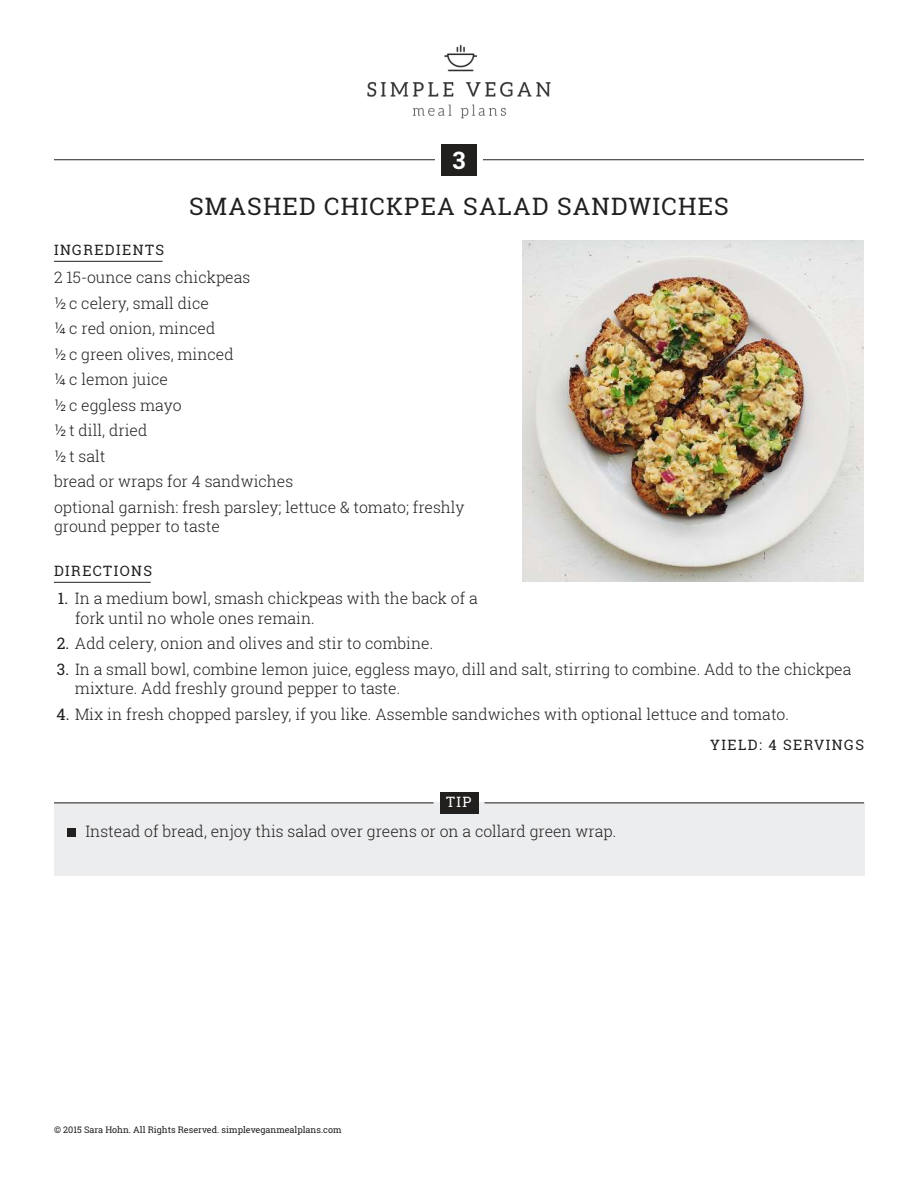
<style>
.page{position:relative;width:918px;height:1188px;background:#fff}
.page>*{position:absolute;margin:0;border:0;box-sizing:border-box;transform-origin:0 0}
.t1{font:24px "Roboto Slab";letter-spacing:.05em;color:#221f1f}
.t2{font:700 24px "Roboto Slab";color:#fff}
.t3{font:300 15.75px/25.5px "Roboto Slab";color:#221f1f}
.t4{font:14.25px "Roboto Slab";letter-spacing:.1em;color:#221f1f}
.t5{font:14.25px "Roboto Slab";color:#fff}
.t6{font:9px "Roboto Slab";color:#221f1f}
.s1{font-weight:400}
</style>
<div class="page">
<img style="left:367px;top:44px;width:184px;height:75px">
<hr style="left:54px;top:261px;width:109px;height:1px;background:#221f1f">
<hr style="left:54px;top:582px;width:97px;height:1px;background:#221f1f">
<div style="left:441px;top:144px;width:36px;height:31px;background:#221f1f"></div>
<hr style="left:54px;top:159px;width:381px;height:1px;background:#221f1f">
<hr style="left:483px;top:159px;width:381px;height:1px;background:#221f1f">
<img style="left:522px;top:240px;width:342px;height:342px">
<div style="left:54px;top:802px;width:810px;height:74px;background:#ecedee"></div>
<div style="left:68px;top:828px;width:9px;height:9px;background:#221f1f"></div>
<hr style="left:54px;top:802px;width:380px;height:1px;background:#221f1f">
<hr style="left:485px;top:802px;width:379px;height:1px;background:#221f1f">
<div style="left:440px;top:792px;width:39px;height:22px;background:#221f1f"></div>
<h1 class="t2" style="left:452px;top:151px;width:15px">3</h1>
<h1 class="t1" style="left:189px;top:196px;width:541px">SMASHED CHICKPEA SALAD SANDWICHES</h1>
<p class="t4" style="left:54px;top:244px;width:112px">INGREDIENTS</p>
<p class="t3" style="left:54px;top:266px;width:412px">2 15-ounce cans chickpeas<br>½ c celery, small dice<br>¼ c red onion, minced<br>½ c green olives, minced<br>¼ c lemon juice<br>½ c eggless mayo<br>½ t dill, dried<br>½ t salt<br>bread or wraps for 4 sandwiches<br>optional garnish: fresh parsley; lettuce &amp; tomato; freshly</p>
<p class="t3" style="left:54px;top:515px;width:167px">ground pepper to taste</p>
<p class="t4" style="left:54px;top:565px;width:100px">DIRECTIONS</p>
<p class="t3" style="left:75px;top:590px;width:404px;line-height:19.5px;text-indent:-17px"><span class="s1">1.</span> In a medium bowl, smash chickpeas with the back of a fork until no whole ones remain.</p>
<p class="t3" style="left:57px;top:632px;width:378px"><span class="s1">2.</span> Add celery, onion and olives and stir to combine.</p>
<p class="t3" style="left:75px;top:661px;width:778px;line-height:19.5px;text-indent:-18px"><span class="s1">3.</span> In a small bowl, combine lemon juice, eggless mayo, dill and salt, stirring to combine. Add to the chickpea mixture. Add freshly ground pepper to taste.</p>
<p class="t3" style="left:57px;top:703px;width:734px"><span class="s1">4.</span> Mix in fresh chopped parsley, if you like. Assemble sandwiches with optional lettuce and tomato.</p>
<p class="t4" style="left:710px;top:739px;width:155px">YIELD: 4 SERVINGS</p>
<p class="t5" style="left:446px;top:796px;width:27px">TIP</p>
<p class="t3" style="left:85px;top:820px;width:532px">Instead of bread, enjoy this salad over greens or on a collard green wrap.</p>
<p class="t6" style="left:54px;top:1126px;width:289px">© 2015 Sara Hohn. All Rights Reserved. simpleveganmealplans.com</p>
</div>
